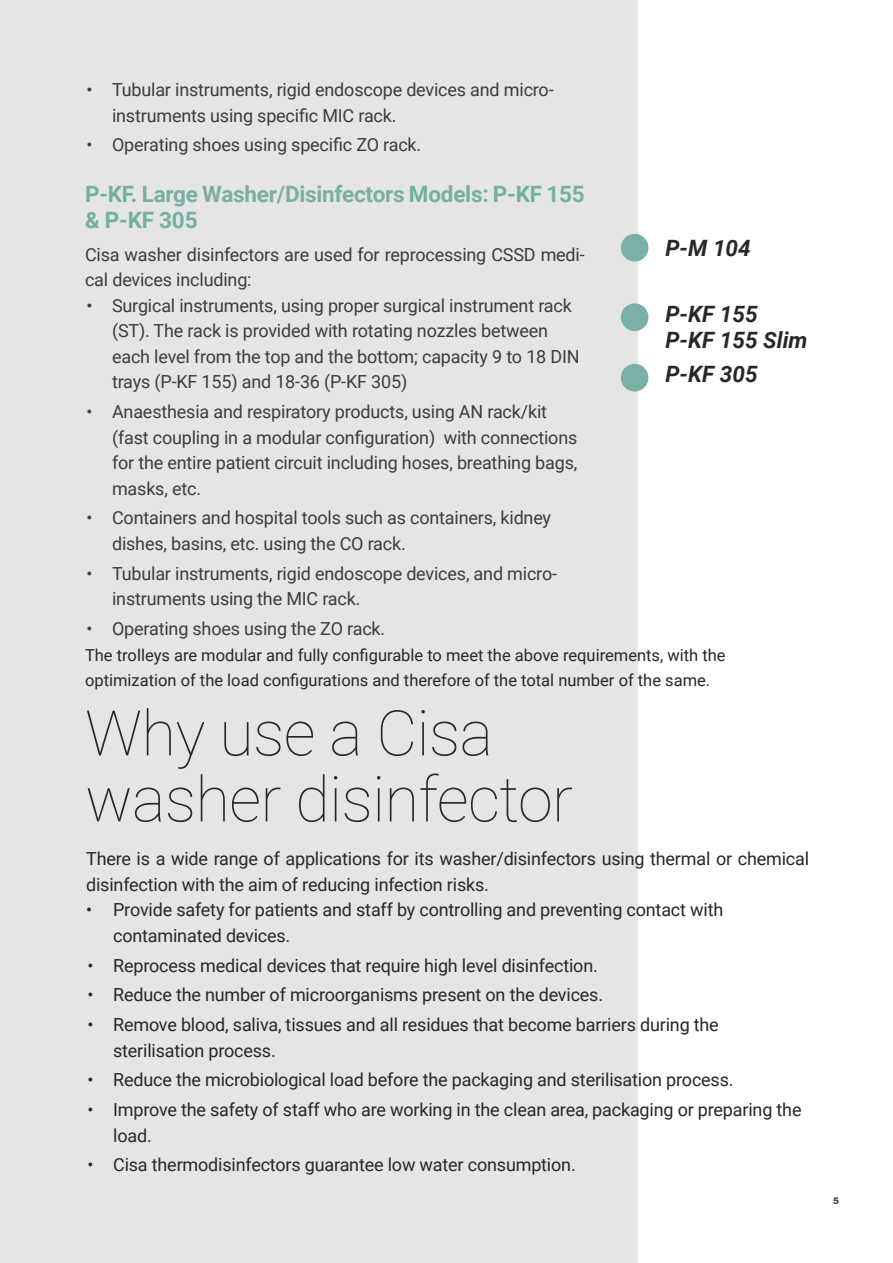
<style>
.page{position:relative;width:893px;height:1263px;background:#fff}
.page>*{position:absolute;margin:0;border:0;box-sizing:border-box;transform-origin:0 0}
.t1{font:100 63px/66px "Roboto";letter-spacing:-.01em;color:#2a2623}
.t2{font:700 22.5px/25.5px "Roboto";letter-spacing:-.01em;color:#72b0a3}
.t3{font:italic 700 22.5px/25.5px "Roboto";color:#2a2623}
.t4{font:18px/25.5px "Roboto";letter-spacing:-.01em;color:#3d3c3b}
.t5{font:18px/25.5px "Roboto";letter-spacing:-.01em;color:#2a2623}
.t6{font:18px "Arial";color:#2a2623}
.t7{font:16.5px/25.5px "Roboto";color:#2a2623}
.s1{color:#79afa4}
</style>
<div class="page">
<div style="left:0;top:0;width:637px;height:1263px;background:#e6e5e5"></div>
<div style="left:621px;top:234px;width:27px;height:27px;background:#7ab0a5;border-radius:50%"></div>
<div style="left:621px;top:303px;width:27px;height:28px;background:#7ab0a5;border-radius:50%"></div>
<div style="left:621px;top:364px;width:27px;height:27px;background:#7ab0a5;border-radius:50%"></div>
<p class="t4" style="left:112px;top:76px;width:443px;text-indent:-26px">• Tubular instruments, rigid endoscope devices and micro&shy;instruments using specific MIC rack.</p>
<p class="t4" style="left:87px;top:131px;width:336px">• Operating shoes using specific ZO rack.</p>
<p class="t2" style="left:85px;top:181px;width:501px">P-KF. <span class="s1">Large Washer/Disinfectors</span> Models: P-KF 155 &amp; P-KF 305</p>
<p class="t4" style="left:85px;top:241px;width:501px">Cisa washer disinfectors are used for reprocessing CSSD medi&shy;cal devices including:</p>
<p class="t4" style="left:112px;top:292px;width:469px;text-indent:-26px">• Surgical instruments, using proper surgical instrument rack (ST). The rack is provided with rotating nozzles between each level from the top and the bottom; capacity 9 to 18 DIN trays (P-KF 155) and 18-36 (P-KF 305)</p>
<p class="t4" style="left:112px;top:398px;width:467px;text-indent:-26px">• Anaesthesia and respiratory products, using AN rack/kit (fast coupling in a modular configuration) with connections for the entire patient circuit including hoses, breathing bags, masks, etc.</p>
<p class="t4" style="left:112px;top:505px;width:441px;text-indent:-26px">• Containers and hospital tools such as containers, kidney dishes, basins, etc. using the CO rack.</p>
<p class="t4" style="left:112px;top:560px;width:446px;text-indent:-26px">• Tubular instruments, rigid endoscope devices, and micro&shy;instruments using the MIC rack.</p>
<p class="t4" style="left:87px;top:615px;width:300px">• Operating shoes using the ZO rack.</p>
<p class="t3" style="left:665px;top:234px;width:87px">P-M 104</p>
<p class="t3" style="left:665px;top:301px;width:144px">P-KF 155<br>P-KF 155 Slim</p>
<p class="t3" style="left:665px;top:360px;width:94px">P-KF 305</p>
<p class="t7" style="left:85px;top:642px;width:642px">The trolleys are modular and fully configurable to meet the above requirements, with the optimization of the load configurations and therefore of the total number of the same.</p>
<h1 class="t1" style="left:85px;top:698px;width:489px">Why use a Cisa washer disinfector</h1>
<p class="t5" style="left:86px;top:845px;width:724px">There is a wide range of applications for its washer/disinfectors using thermal or chemical disinfection with the aim of reducing infection risks.</p>
<p class="t5" style="left:113px;top:896px;width:612px;text-indent:-27px">• Provide safety for patients and staff by controlling and preventing contact with contaminated devices.</p>
<p class="t5" style="left:88px;top:952px;width:512px">• Reprocess medical devices that require high level disinfection.</p>
<p class="t5" style="left:88px;top:982px;width:517px">• Reduce the number of microorganisms present on the devices.</p>
<p class="t5" style="left:113px;top:1011px;width:607px;text-indent:-26px">• Remove blood, saliva, tissues and all residues that become barriers during the sterilisation process.</p>
<p class="t5" style="left:88px;top:1067px;width:647px">• Reduce the microbiological load before the packaging and sterilisation process.</p>
<p class="t5" style="left:113px;top:1096px;width:690px;text-indent:-26px">• Improve the safety of staff who are working in the clean area, packaging or preparing the load.</p>
<p class="t5" style="left:88px;top:1152px;width:490px">• Cisa thermodisinfectors guarantee low water consumption.</p>
<p class="t6" style="left:833px;top:1185px;width:7px">5</p>
</div>
